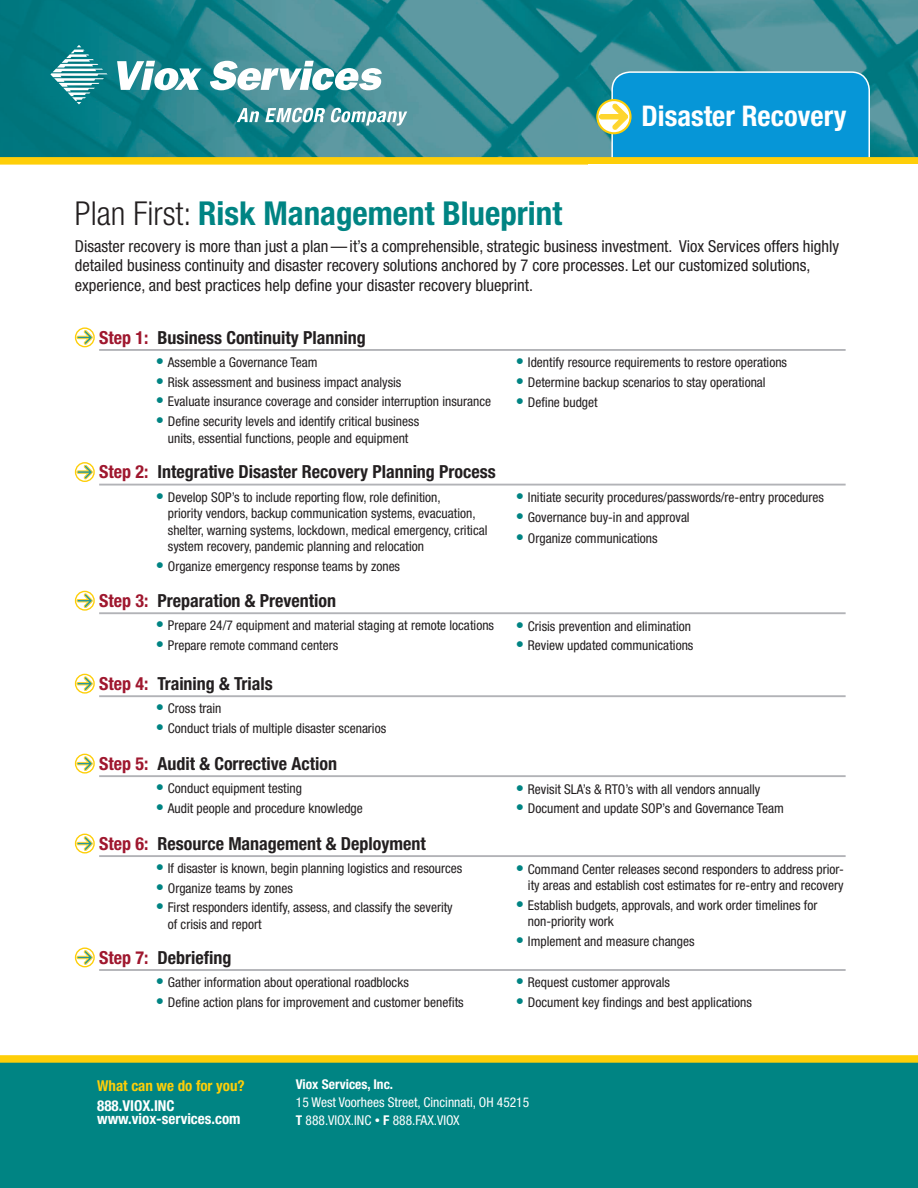
<style>
.page{position:relative;width:918px;height:1188px;background:#fff}
.page>*{position:absolute;margin:0;border:0;box-sizing:border-box;transform-origin:0 0}
.t1{font:700 condensed 33px "Helvetica Neue";color:#008483}
.t2{font:700 condensed 28.5px "Helvetica Neue";color:#fff}
.t3{font:700 condensed 18px "Helvetica Neue";color:#231f20}
.t4{font:condensed 16.5px/19.5px "Helvetica Neue";color:#231f20}
.t5{font:700 condensed 15px/13.5px "Helvetica Neue";color:#fff}
.t6{font:700 condensed 15px "Helvetica Neue";color:#fece08}
.t7{font:condensed 13.5px/16.5px "Helvetica Neue";color:#231f20}
.t8{font:condensed 13.5px/18px "Helvetica Neue";color:#fff}
.t9{font:700 condensed 13.5px "Helvetica Neue";color:#fff}
.s1{font-weight:300;color:#231f20}
.s2{color:#9f172e}
.s3{font-weight:300;font-size:16.5px;color:#008483}
.s4{font-weight:700}
.s5{font-size:10.5px}
</style>
<div class="page">
<img style="left:0;top:0;width:918px;height:157px">
<svg style="left:50px;top:45px;width:58px;height:59px;background:#429ca2"></svg>
<svg style="left:237px;top:108px;width:22px;height:14px"></svg>
<svg style="left:265px;top:108px;width:142px;height:18px"></svg>
<svg style="left:117px;top:61px;width:85px;height:29px"></svg>
<svg style="left:210px;top:61px;width:172px;height:29px"></svg>
<div style="left:612px;top:72px;width:257px;height:104px;background:#0696d7;border-radius:18px"></div>
<div style="left:611px;top:71px;width:259px;height:106px;border:2px solid #fff;border-radius:18px"></div>
<svg style="left:597px;top:100px;width:34px;height:33px"></svg>
<div style="left:596px;top:99px;width:36px;height:35px;border:2px solid #fece08;border-radius:50%"></div>
<svg style="left:599px;top:104px;width:29px;height:26px"></svg>
<div style="left:0;top:157px;width:918px;height:8px;background:#fece08"></div>
<div style="left:589px;top:165px;width:329px;height:51px;background:#fff"></div>
<hr style="left:99px;top:349px;width:747px;height:2px;background:#b2b3b7">
<svg style="left:76px;top:328px;width:18px;height:19px"></svg>
<div style="left:75px;top:327px;width:20px;height:20px;border:1px solid #fece08;border-radius:50%"></div>
<svg style="left:77px;top:330px;width:15px;height:14px"></svg>
<hr style="left:99px;top:484px;width:747px;height:2px;background:#b2b3b7">
<svg style="left:76px;top:463px;width:18px;height:18px"></svg>
<div style="left:75px;top:462px;width:20px;height:20px;border:1px solid #fece08;border-radius:50%"></div>
<svg style="left:77px;top:465px;width:15px;height:14px"></svg>
<hr style="left:99px;top:612px;width:747px;height:2px;background:#b2b3b7">
<svg style="left:76px;top:591px;width:18px;height:19px"></svg>
<div style="left:75px;top:591px;width:20px;height:20px;border:1px solid #fece08;border-radius:50%"></div>
<svg style="left:77px;top:594px;width:15px;height:14px"></svg>
<hr style="left:99px;top:775px;width:747px;height:2px;background:#b2b3b7">
<svg style="left:76px;top:754px;width:18px;height:19px"></svg>
<div style="left:75px;top:754px;width:20px;height:20px;border:1px solid #fece08;border-radius:50%"></div>
<svg style="left:77px;top:757px;width:15px;height:14px"></svg>
<hr style="left:99px;top:969px;width:747px;height:2px;background:#b2b3b7">
<div style="left:75px;top:948px;width:20px;height:19px;border:1px solid #fece08;border-radius:50%"></div>
<svg style="left:77px;top:950px;width:15px;height:15px"></svg>
<hr style="left:99px;top:855px;width:747px;height:2px;background:#b2b3b7">
<svg style="left:76px;top:834px;width:18px;height:19px"></svg>
<div style="left:75px;top:834px;width:20px;height:20px;border:1px solid #fece08;border-radius:50%"></div>
<svg style="left:77px;top:837px;width:15px;height:14px"></svg>
<hr style="left:99px;top:695px;width:747px;height:2px;background:#b2b3b7">
<svg style="left:76px;top:674px;width:18px;height:19px"></svg>
<div style="left:75px;top:674px;width:20px;height:20px;border:1px solid #fece08;border-radius:50%"></div>
<svg style="left:77px;top:677px;width:15px;height:14px"></svg>
<div style="left:0;top:1062px;width:918px;height:126px;background:#008483"></div>
<div style="left:0;top:1055px;width:918px;height:8px;background:#fece08"></div>
<h2 class="t2" style="left:642px;top:99px;width:206px">Disaster Recovery</h2>
<h1 class="t1" style="left:75px;top:194px;width:489px"><span class="s1">Plan First:</span> Risk Management Blueprint</h1>
<p class="t4" style="left:75px;top:236px;width:766px">Disaster recovery is more than just a plan — it’s a comprehensible, strategic business investment. Viox Services offers highly detailed business continuity and disaster recovery solutions anchored by 7 core processes. Let our customized solutions, experience, and best practices help define your disaster recovery blueprint.</p>
<h3 class="t3" style="left:99px;top:326px;width:268px"><span class="s2">Step 1:</span> Business Continuity Planning</h3>
<p class="t7" style="left:156px;top:354px;width:163px"><span class="s3">•</span> Assemble a Governance Team</p>
<p class="t7" style="left:156px;top:373px;width:247px"><span class="s3">•</span> Risk assessment and business impact analysis</p>
<p class="t7" style="left:156px;top:393px;width:337px"><span class="s3">•</span> Evaluate insurance coverage and consider interruption insurance</p>
<p class="t7" style="left:156px;top:413px;width:265px;text-align:center"><span class="s3">•</span> Define security levels and identify critical business units, essential functions, people and equipment</p>
<p class="t7" style="left:516px;top:354px;width:273px"><span class="s3">•</span> Identify resource requirements to restore operations</p>
<p class="t7" style="left:516px;top:374px;width:251px"><span class="s3">•</span> Determine backup scenarios to stay operational</p>
<p class="t7" style="left:516px;top:394px;width:83px"><span class="s3">•</span> Define budget</p>
<h3 class="t3" style="left:99px;top:461px;width:398px"><span class="s2">Step 2:</span> Integrative Disaster Recovery Planning Process</h3>
<p class="t7" style="left:168px;top:488px;width:321px;text-indent:-12px"><span class="s3">•</span> Develop SOP’s to include reporting flow, role definition,<br>priority vendors, backup communication systems, evacuation, shelter, warning systems, lockdown, medical emergency, critical system recovery, pandemic planning and relocation</p>
<p class="t7" style="left:156px;top:558px;width:246px"><span class="s3">•</span> Organize emergency response teams by zones</p>
<h3 class="t3" style="left:99px;top:590px;width:239px"><span class="s2">Step 3:</span> Preparation &amp; Prevention</h3>
<p class="t7" style="left:156px;top:617px;width:340px"><span class="s3">•</span> Prepare 24/7 equipment and material staging at remote locations</p>
<p class="t7" style="left:156px;top:637px;width:184px"><span class="s3">•</span> Prepare remote command centers</p>
<h3 class="t3" style="left:99px;top:673px;width:175px"><span class="s2">Step 4:</span> Training &amp; Trials</h3>
<p class="t7" style="left:156px;top:700px;width:67px"><span class="s3">•</span> Cross train</p>
<p class="t7" style="left:156px;top:720px;width:232px"><span class="s3">•</span> Conduct trials of multiple disaster scenarios</p>
<h3 class="t3" style="left:99px;top:753px;width:240px"><span class="s2">Step 5:</span> Audit &amp; Corrective Action</h3>
<p class="t7" style="left:156px;top:780px;width:148px"><span class="s3">•</span> Conduct equipment testing</p>
<p class="t7" style="left:156px;top:800px;width:209px"><span class="s3">•</span> Audit people and procedure knowledge</p>
<h3 class="t3" style="left:99px;top:832px;width:328px"><span class="s2">Step 6:</span> Resource Management &amp; Deployment</h3>
<p class="t7" style="left:156px;top:860px;width:308px"><span class="s3">•</span> If disaster is known, begin planning logistics and resources</p>
<p class="t7" style="left:156px;top:880px;width:139px"><span class="s3">•</span> Organize teams by zones</p>
<p class="t7" style="left:168px;top:899px;width:286px;text-indent:-12px"><span class="s3">•</span> First responders identify, assess, and classify the severity of crisis and report</p>
<h3 class="t3" style="left:99px;top:946px;width:134px"><span class="s2">Step 7:</span> Debriefing</h3>
<p class="t7" style="left:156px;top:974px;width:255px"><span class="s3">•</span> Gather information about operational roadblocks</p>
<p class="t7" style="left:156px;top:994px;width:309px"><span class="s3">•</span> Define action plans for improvement and customer benefits</p>
<p class="t7" style="left:516px;top:489px;width:310px"><span class="s3">•</span> Initiate security procedures/passwords/re-entry procedures</p>
<p class="t7" style="left:516px;top:509px;width:175px"><span class="s3">•</span> Governance buy-in and approval</p>
<p class="t7" style="left:516px;top:530px;width:143px"><span class="s3">•</span> Organize communications</p>
<p class="t7" style="left:516px;top:618px;width:177px"><span class="s3">•</span> Crisis prevention and elimination</p>
<p class="t7" style="left:516px;top:637px;width:179px"><span class="s3">•</span> Review updated communications</p>
<p class="t7" style="left:516px;top:780px;width:246px"><span class="s3">•</span> Revisit SLA’s &amp; RTO’s with all vendors annually</p>
<p class="t7" style="left:516px;top:800px;width:269px"><span class="s3">•</span> Document and update SOP’s and Governance Team</p>
<p class="t7" style="left:516px;top:860px;width:329px;text-align:right"><span class="s3">•</span> Command Center releases second responders to address prior&shy;ity areas and establish cost estimates for re-entry and recovery</p>
<p class="t7" style="left:528px;top:897px;width:291px;text-indent:-12px"><span class="s3">•</span> Establish budgets, approvals, and work order timelines for non-priority work</p>
<p class="t7" style="left:516px;top:933px;width:180px"><span class="s3">•</span> Implement and measure changes</p>
<p class="t7" style="left:516px;top:974px;width:156px"><span class="s3">•</span> Request customer approvals</p>
<p class="t7" style="left:516px;top:994px;width:237px"><span class="s3">•</span> Document key findings and best applications</p>
<p class="t6" style="left:97px;top:1076px;width:149px">What can we do for you?</p>
<p class="t5" style="left:97px;top:1099px;width:145px">888.VIOX.INC www.viox-services.com</p>
<p class="t9" style="left:296px;top:1076px;width:99px">Viox Services, Inc.</p>
<p class="t8" style="left:296px;top:1093px;width:235px">15 West Voorhees Street, Cincinnati, OH 45215<br><span class="s4">T</span> 888.VIOX.INC <span class="s5">•</span> <span class="s4">F</span> 888.FAX.VIOX</p>
</div>
